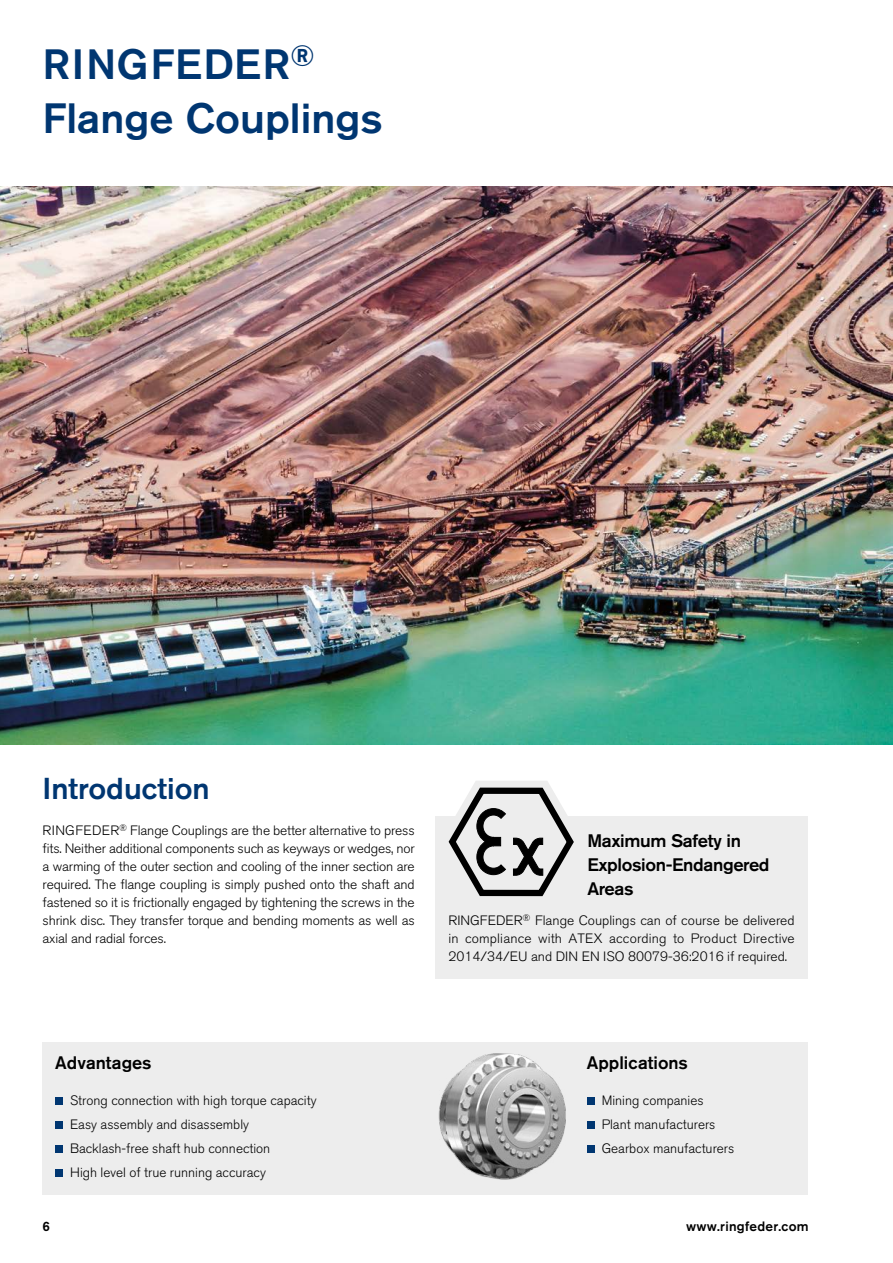
<style>
.page{position:relative;width:893px;height:1263px;background:#fff}
.page>*{position:absolute;margin:0;border:0;box-sizing:border-box;transform-origin:0 0}
.t1{font:500 42px/54px "Akzidenz Grotesk BE";color:#003671}
.t2{font:500 30px "Akzidenz Grotesk BE";color:#003671}
.t3{font:500 18px/24px "Akzidenz Grotesk BE";letter-spacing:-.02em;color:#000}
.t4{font:500 18px "Akzidenz Grotesk BE";color:#000}
.t5{font:300 13.5px/18px "Akzidenz Grotesk BE";color:#000;text-align:justify}
.t6{font:500 13.5px "Akzidenz Grotesk BE";letter-spacing:.02em;color:#000}
</style>
<div class="page">
<div style="left:43px;top:1042px;width:765px;height:152px;background:#ededed"></div>
<img style="left:438px;top:1053px;width:128px;height:125px">
<div style="left:436px;top:817px;width:372px;height:162px;background:#ededed"></div>
<svg style="left:440px;top:781px;width:143px;height:116px"></svg>
<img style="left:0;top:187px;width:893px;height:558px">
<div style="left:55px;top:1097px;width:8px;height:8px;background:#003671"></div>
<div style="left:55px;top:1121px;width:8px;height:8px;background:#003671"></div>
<div style="left:55px;top:1145px;width:8px;height:8px;background:#003671"></div>
<div style="left:55px;top:1169px;width:8px;height:8px;background:#003671"></div>
<div style="left:587px;top:1097px;width:8px;height:8px;background:#003671"></div>
<div style="left:587px;top:1121px;width:8px;height:8px;background:#003671"></div>
<div style="left:587px;top:1145px;width:8px;height:8px;background:#003671"></div>
<h1 class="t1" style="left:43px;top:36px;width:342px">RINGFEDER<sup>®<br></sup>Flange Couplings</h1>
<h2 class="t2" style="left:43px;top:770px;width:169px">Introduction</h2>
<p class="t5" style="left:43px;top:821px;width:374px">RINGFEDER<sup>®</sup> Flange Couplings are the better alternative to press fits. Neither additional components such as keyways or wedges, nor a warming of the outer section and cooling of the inner section are required. The flange coupling is simply pushed onto the shaft and fastened so it is frictionally engaged by tightening the screws in the shrink disc. They transfer torque and bending moments as well as axial and radial forces.</p>
<h3 class="t3" style="left:587px;top:828px;width:184px">Maximum Safety in<br>Explosion-Endangered<br>Areas</h3>
<p class="t5" style="left:448px;top:911px;width:348px">RINGFEDER<sup>®</sup> Flange Couplings can of course be delivered in compliance with ATEX according to Product Directive 2014/34/EU and DIN EN ISO 80079-36:2016 if required.</p>
<h3 class="t4" style="left:55px;top:1051px;width:98px">Advantages</h3>
<p class="t5" style="left:70px;top:1088px;width:248px;line-height:24px;text-align:left">Strong connection with high torque capacity Easy assembly and disassembly Backlash-free shaft hub connection<br>High level of true running accuracy</p>
<h3 class="t4" style="left:587px;top:1051px;width:103px">Applications</h3>
<p class="t5" style="left:602px;top:1088px;width:134px;line-height:24px;text-align:left">Mining companies<br>Plant manufacturers<br>Gearbox manufacturers</p>
<p class="t6" style="left:43px;top:1218px;width:9px">6</p>
<p class="t6" style="left:686px;top:1218px;width:124px">www.ringfeder.com</p>
</div>
